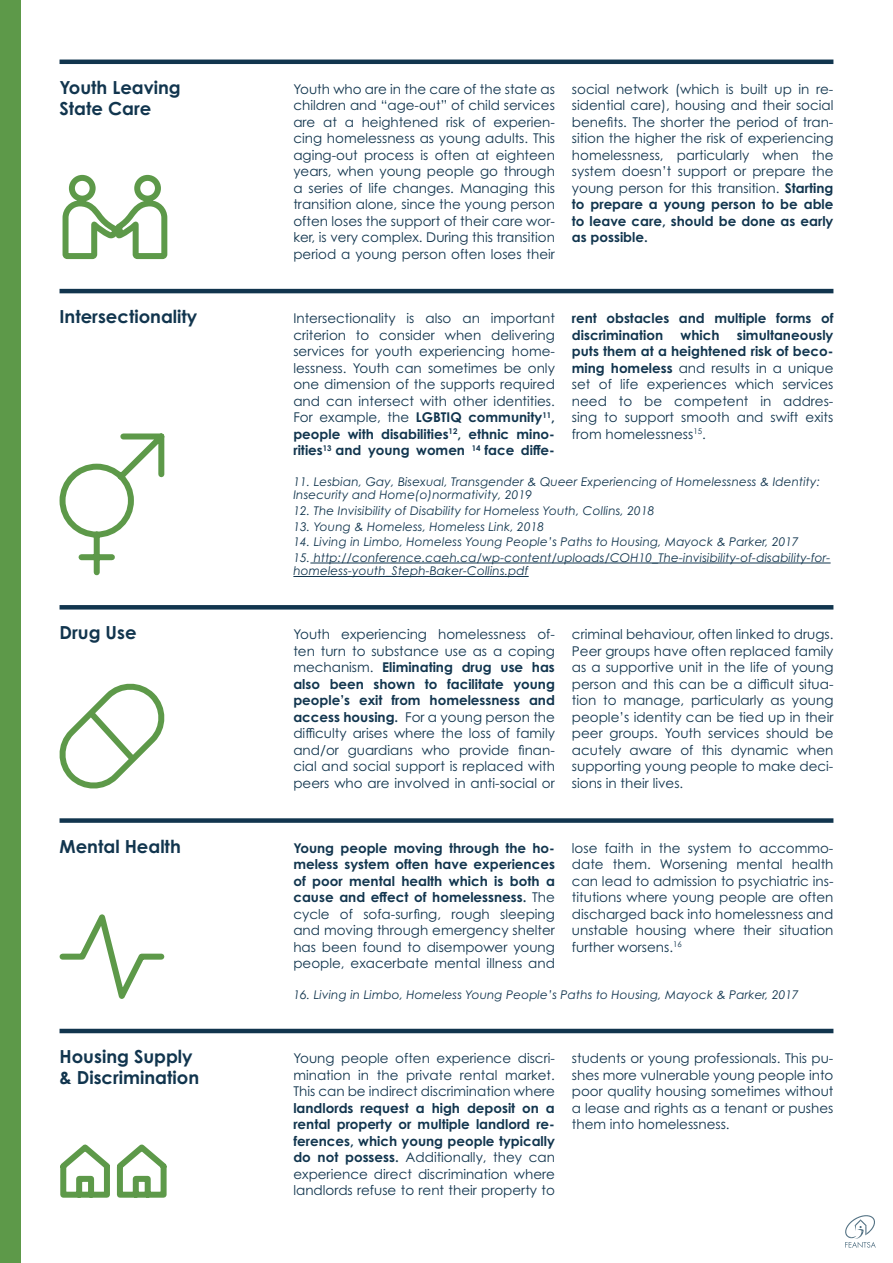
<style>
.page{position:relative;width:893px;height:1263px;background:#fff}
.page>*{position:absolute;margin:0;border:0;box-sizing:border-box;transform-origin:0 0}
.t1{font:700 18px/21px "Century Gothic Pro";color:#11354e}
.t2{font:13.5px/16.5px "Century Gothic Pro";color:#11354e;text-align:justify}
.t3{font:700 13.5px/16.5px "Century Gothic Pro";color:#11354e}
.t4{font:italic 12px/13.5px "Century Gothic Pro";letter-spacing:.01em;color:#11354e}
.s1{font-weight:700}
.s2{font-weight:400}
</style>
<div class="page">
<div style="left:0;top:0;width:21px;height:1263px;background:#5d9949"></div>
<svg style="left:845px;top:1215px;width:31px;height:33px"></svg>
<hr style="left:60px;top:289px;width:773px;height:4px;background:#11354e">
<hr style="left:310px;top:563px;width:521px;height:1px;background:#11354e">
<hr style="left:293px;top:576px;width:236px;height:1px;background:#11354e">
<svg style="left:59px;top:433px;width:106px;height:143px"></svg>
<hr style="left:60px;top:60px;width:773px;height:4px;background:#11354e">
<svg style="left:62px;top:174px;width:106px;height:86px"></svg>
<svg style="left:60px;top:605px;width:773px;height:4px;background:#143750"></svg>
<svg style="left:60px;top:683px;width:105px;height:106px"></svg>
<div style="left:60px;top:818px;width:773px;height:5px;background:#11354e"></div>
<svg style="left:59px;top:914px;width:106px;height:85px"></svg>
<hr style="left:60px;top:1029px;width:773px;height:4px;background:#11354e">
<svg style="left:60px;top:1144px;width:107px;height:54px"></svg>
<h1 class="t1" style="left:60px;top:76px;width:123px">Youth Leaving<br>State Care</h1>
<p class="t2" style="left:293px;top:81px;width:263px">Youth who are in the care of the state as children and “age-out” of child services are at a heightened risk of experien&shy;cing homelessness as young adults. This aging-out process is often at eighteen years, when young people go through a series of life changes. Managing this transition alone, since the young person often loses the support of their care wor&shy;ker, is very complex. During this transition period a young person often loses their</p>
<p class="t2" style="left:572px;top:81px;width:263px">social network (which is built up in re&shy;sidential care), housing and their social benefits. The shorter the period of tran&shy;sition the higher the risk of experiencing homelessness, particularly when the system doesn’t support or prepare the young person for this transition. <span class="s1">Starting to prepare a young person to be able to leave care, should be done as early as possible.</span></p>
<h1 class="t1" style="left:60px;top:306px;width:139px">Intersectionality</h1>
<p class="t2" style="left:293px;top:310px;width:263px">Intersectionality is also an important criterion to consider when delivering services for youth experiencing home&shy;lessness. Youth can sometimes be only one dimension of the supports required and can intersect with other identities.<br>For example, the <span class="s1">LGBTIQ community</span><sup>11</sup><span class="s1">, people with disabilities</span><sup>12</sup><span class="s1">, ethnic mino&shy;rities</span><sup>13</sup> <span class="s1">and young women</span> <sup>14</sup> <span class="s1">face diffe-</span></p>
<p class="t3" style="left:572px;top:310px;width:263px">rent obstacles and multiple forms of discrimination</p>
<p class="t2" style="left:572px;top:326px;width:263px;text-indent:165px"><span class="s1">simultaneously puts them at a heightened risk of beco&shy;ming homeless</span> and results in a unique set of life experiences which services need to be competent in addres&shy;sing to support smooth and swift exits from homelessness<sup>15</sup>.</p>
<p class="t3" style="left:680px;top:326px;width:40px">which</p>
<p class="t4" style="left:293px;top:475px;width:528px">11. Lesbian, Gay, Bisexual, Transgender &amp; Queer Experiencing of Homelessness &amp; Identity:<br>Insecurity and Home(o)normativity, 2019</p>
<p class="t4" style="left:293px;top:504px;width:362px">12. The Invisibility of Disability for Homeless Youth, Collins, 2018</p>
<p class="t4" style="left:293px;top:519px;width:252px">13. Young &amp; Homeless, Homeless Link, 2018</p>
<p class="t4" style="left:293px;top:535px;width:507px">14. Living in Limbo, Homeless Young People’s Paths to Housing, Mayock &amp; Parker, 2017</p>
<p class="t4" style="left:293px;top:551px;width:539px">15. http://conference.caeh.ca/wp-content/uploads/COH10_The-invisibility-of-disability-for&shy;homeless-youth_Steph-Baker-Collins.pdf</p>
<h1 class="t1" style="left:60px;top:622px;width:79px">Drug Use</h1>
<p class="t2" style="left:293px;top:626px;width:263px">Youth experiencing homelessness of&shy;ten turn to substance use as a coping mechanism. <span class="s1">Eliminating drug use has also been shown to facilitate young people’s exit from homelessness and access housing.</span> For a young person the difficulty arises where the loss of family and/or guardians who provide finan&shy;cial and social support is replaced with peers who are involved in anti-social or</p>
<p class="t2" style="left:572px;top:626px;width:263px">criminal behaviour, often linked to drugs.<br>Peer groups have often replaced family as a supportive unit in the life of young person and this can be a difficult situa&shy;tion to manage, particularly as young people’s identity can be tied up in their peer groups. Youth services should be acutely aware of this dynamic when supporting young people to make deci&shy;sions in their lives.</p>
<h1 class="t1" style="left:60px;top:835px;width:123px">Mental Health</h1>
<p class="t2" style="left:293px;top:839px;width:263px"><span class="s1">Young people moving through the ho&shy;meless system often have experiences of poor mental health which is both a cause and effect of homelessness.</span> The cycle of sofa-surfing, rough sleeping and moving through emergency shelter has been found to disempower young people, exacerbate mental illness and</p>
<p class="t2" style="left:572px;top:839px;width:263px">lose faith in the system to accommo&shy;date them. Worsening mental health can lead to admission to psychiatric ins&shy;titutions where young people are often discharged back into homelessness and unstable housing where their situation further worsens.<sup>16</sup></p>
<p class="t4" style="left:293px;top:988px;width:507px">16. Living in Limbo, Homeless Young People’s Paths to Housing, Mayock &amp; Parker, 2017</p>
<h1 class="t1" style="left:60px;top:1045px;width:141px">Housing Supply &amp; Discrimination</h1>
<p class="t2" style="left:293px;top:1050px;width:263px">Young people often experience discri&shy;mination in the private rental market.<br>This can be indirect discrimination where</p>
<p class="t3" style="left:293px;top:1099px;width:263px;text-align:justify">landlords request a high deposit on a rental property or multiple landlord re&shy;ferences, which young people typically do not possess. <span class="s2">Additionally, they can experience direct discrimination where landlords refuse to rent their property to</span></p>
<p class="t2" style="left:572px;top:1050px;width:263px">students or young professionals. This pu&shy;shes more vulnerable young people into poor quality housing sometimes without a lease and rights as a tenant or pushes them into homelessness.</p>
</div>
